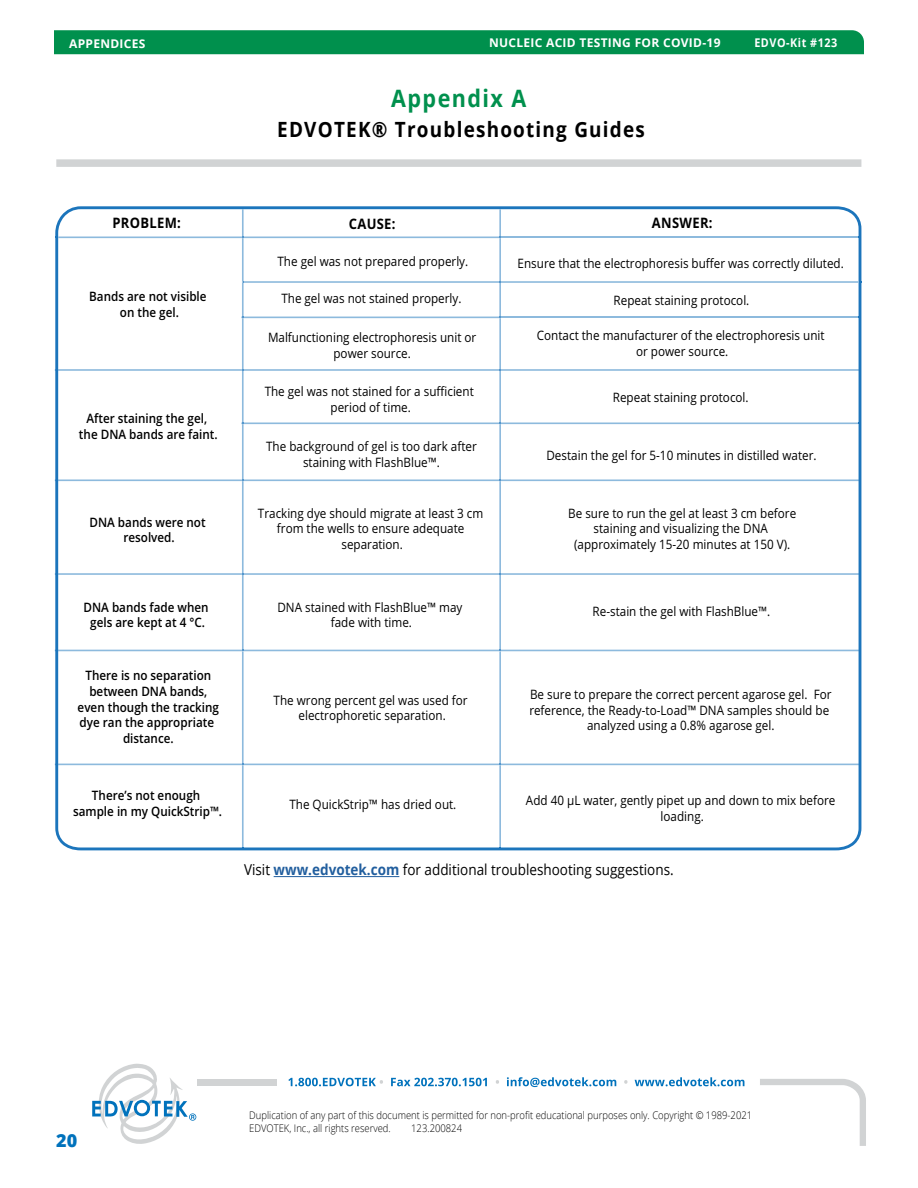
<style>
.page{position:relative;width:918px;height:1188px;background:#fff}
.page>*{position:absolute;margin:0;border:0;box-sizing:border-box;transform-origin:0 0}
.t1{font:700 24px "Open Sans";letter-spacing:.065em;color:#00904d;scale:.9 1}
.t2{font:700 21px "Open Sans";letter-spacing:.065em;color:#000;scale:.9 1}
.t3{font:800 18px "Open Sans";color:#0072bc}
.t4{font:15px "Open Sans";color:#000;scale:.9 1}
.t5{font:700 14.4px "Open Sans";letter-spacing:.025em;color:#000;scale:.9 1}
.t6{font:13.05px/15.6px "Open Sans";color:#000;text-align:center;scale:.9 1}
.t7{font:600 13.05px/15.6px "Open Sans";color:#000;text-align:center;scale:.9 1}
.t8{font:700 12px "Open Sans";letter-spacing:.025em;color:#fff}
.t9{font:700 12px "Open Sans";letter-spacing:.05em;color:#fff;scale:.9 1}
.t10{font:300 10.5px/12.6px "Open Sans";color:#000;scale:.9 1}
.s1{font-weight:700;color:#215e9e}
</style>
<div class="page">
<div style="left:56px;top:159px;width:805px;height:8px;background:#d1d3d4"></div>
<svg style="left:55px;top:206px;width:806px;height:644px"></svg>
<hr style="left:242px;top:765px;width:2px;height:83px;background:#8dbadd">
<hr style="left:242px;top:651px;width:2px;height:113px;background:#8dbadd">
<hr style="left:242px;top:575px;width:2px;height:75px;background:#8dbadd">
<hr style="left:242px;top:481px;width:2px;height:92px;background:#8dbadd">
<hr style="left:242px;top:424px;width:2px;height:55px;background:#8dbadd">
<hr style="left:242px;top:371px;width:2px;height:51px;background:#8dbadd">
<hr style="left:242px;top:318px;width:2px;height:51px;background:#8dbadd">
<hr style="left:499px;top:765px;width:2px;height:83px;background:#8dbadd">
<hr style="left:499px;top:651px;width:2px;height:113px;background:#8dbadd">
<hr style="left:499px;top:575px;width:2px;height:75px;background:#8dbadd">
<hr style="left:499px;top:481px;width:2px;height:92px;background:#8dbadd">
<hr style="left:499px;top:424px;width:2px;height:55px;background:#8dbadd">
<hr style="left:499px;top:371px;width:2px;height:51px;background:#8dbadd">
<hr style="left:499px;top:318px;width:2px;height:51px;background:#8dbadd">
<hr style="left:499px;top:283px;width:2px;height:34px;background:#8dbadd">
<hr style="left:499px;top:238px;width:2px;height:43px;background:#8dbadd">
<hr style="left:499px;top:209px;width:2px;height:28px;background:#8dbadd">
<hr style="left:501px;top:237px;width:358px;height:1px;background:#8dbadd">
<hr style="left:244px;top:237px;width:255px;height:1px;background:#8dbadd">
<hr style="left:58px;top:237px;width:184px;height:1px;background:#8dbadd">
<hr style="left:501px;top:317px;width:358px;height:1px;background:#8dbadd">
<hr style="left:244px;top:317px;width:255px;height:1px;background:#8dbadd">
<hr style="left:501px;top:422px;width:358px;height:2px;background:#8dbadd">
<hr style="left:244px;top:422px;width:255px;height:2px;background:#8dbadd">
<hr style="left:501px;top:281px;width:358px;height:2px;background:#8dbadd">
<hr style="left:244px;top:281px;width:255px;height:2px;background:#8dbadd">
<svg style="left:241px;top:208px;width:3px;height:110px"></svg>
<hr style="left:501px;top:369px;width:358px;height:2px;background:#8dbadd">
<hr style="left:244px;top:369px;width:255px;height:2px;background:#8dbadd">
<hr style="left:58px;top:369px;width:184px;height:2px;background:#8dbadd">
<hr style="left:501px;top:479px;width:358px;height:2px;background:#8dbadd">
<hr style="left:244px;top:479px;width:255px;height:2px;background:#8dbadd">
<hr style="left:58px;top:479px;width:184px;height:2px;background:#8dbadd">
<hr style="left:501px;top:573px;width:358px;height:2px;background:#8dbadd">
<hr style="left:244px;top:573px;width:255px;height:2px;background:#8dbadd">
<hr style="left:58px;top:573px;width:184px;height:2px;background:#8dbadd">
<hr style="left:501px;top:650px;width:358px;height:1px;background:#8dbadd">
<hr style="left:244px;top:650px;width:255px;height:1px;background:#8dbadd">
<hr style="left:58px;top:650px;width:184px;height:1px;background:#8dbadd">
<hr style="left:501px;top:764px;width:358px;height:1px;background:#8dbadd">
<hr style="left:244px;top:764px;width:255px;height:1px;background:#8dbadd">
<hr style="left:58px;top:764px;width:184px;height:1px;background:#8dbadd">
<hr style="left:274px;top:876px;width:125px;height:1px;background:#215e9e">
<div style="left:54px;top:30px;width:810px;height:24px;background:#00904d"></div>
<div style="left:197px;top:1079px;width:79px;height:6px;background:#d1d3d4"></div>
<svg style="left:760px;top:1079px;width:106px;height:67px"></svg>
<svg style="left:288px;top:1078px;width:95px;height:8px"></svg>
<svg style="left:391px;top:1078px;width:96px;height:8px"></svg>
<svg style="left:496px;top:1080px;width:3px;height:4px"></svg>
<svg style="left:507px;top:1077px;width:109px;height:10px"></svg>
<svg style="left:635px;top:1077px;width:109px;height:9px"></svg>
<svg style="left:92px;top:1064px;width:104px;height:80px"></svg>
<p class="t8" style="left:69px;top:35px;width:78px">APPENDICES</p>
<p class="t8" style="left:489px;top:35px;width:233px">NUCLEIC ACID TESTING FOR COVID-19</p>
<p class="t9" style="left:754px;top:35px;width:94px">EDVO-Kit #123</p>
<h1 class="t1" style="left:391px;top:81px;width:152px">Appendix A</h1>
<h2 class="t2" style="left:277px;top:115px;width:410px">EDVOTEK® Troubleshooting Guides</h2>
<p class="t5" style="left:112px;top:213px;width:78px">PROBLEM:</p>
<p class="t5" style="left:349px;top:214px;width:53px">CAUSE:</p>
<p class="t5" style="left:652px;top:213px;width:69px">ANSWER:</p>
<p class="t7" style="left:89px;top:289px;width:132px">Bands are not visible on the gel.</p>
<p class="t7" style="left:79px;top:410px;width:156px">After staining the gel, the DNA bands are faint.</p>
<p class="t6" style="left:278px;top:253px;width:213px">The gel was not prepared properly.</p>
<p class="t6" style="left:281px;top:290px;width:202px">The gel was not stained properly.</p>
<p class="t6" style="left:268px;top:329px;width:233px">Malfunctioning electrophoresis unit or power source.</p>
<p class="t6" style="left:518px;top:255px;width:364px">Ensure that the electrophoresis buffer was correctly diluted.</p>
<p class="t6" style="left:614px;top:292px;width:152px">Repeat staining protocol.</p>
<p class="t6" style="left:537px;top:327px;width:321px">Contact the manufacturer of the electrophoresis unit or power source.</p>
<p class="t6" style="left:265px;top:383px;width:234px">The gel was not stained for a sufficient period of time.</p>
<p class="t6" style="left:613px;top:389px;width:152px">Repeat staining protocol.</p>
<p class="t6" style="left:266px;top:438px;width:236px">The background of gel is too dark after staining with FlashBlue™.</p>
<p class="t6" style="left:546px;top:447px;width:302px">Destain the gel for 5-10 minutes in distilled water.</p>
<p class="t7" style="left:90px;top:514px;width:131px">DNA bands were not resolved.</p>
<p class="t6" style="left:258px;top:505px;width:252px">Tracking dye should migrate at least 3 cm from the wells to ensure adequate separation.</p>
<p class="t6" style="left:568px;top:505px;width:255px">Be sure to run the gel at least 3 cm before staining and visualizing the DNA (approximately 15-20 minutes at 150 V).</p>
<p class="t7" style="left:84px;top:599px;width:141px">DNA bands fade when gels are kept at 4 °C.</p>
<p class="t6" style="left:277px;top:599px;width:207px">DNA stained with FlashBlue™ may fade with time.</p>
<p class="t6" style="left:593px;top:603px;width:199px">Re-stain the gel with FlashBlue™.</p>
<p class="t7" style="left:78px;top:668px;width:159px">There is no separation between DNA bands, even though the tracking dye ran the appropriate distance.</p>
<p class="t6" style="left:274px;top:692px;width:217px">The wrong percent gel was used for electrophoretic separation.</p>
<p class="t6" style="left:529px;top:686px;width:337px">Be sure to prepare the correct percent agarose gel. For reference, the Ready-to-Load™ DNA samples should be analyzed using a 0.8% agarose gel.</p>
<p class="t7" style="left:73px;top:787px;width:167px">There’s not enough sample in my QuickStrip™.</p>
<p class="t6" style="left:289px;top:797px;width:187px">The QuickStrip™ has dried out.</p>
<p class="t6" style="left:526px;top:792px;width:345px">Add 40 µL water, gently pipet up and down to mix before loading.</p>
<h3 class="t3" style="left:56px;top:1127px;width:23px">20</h3>
<p class="t4" style="left:244px;top:860px;width:479px">Visit <span class="s1">www.edvotek.com</span> for additional troubleshooting suggestions.</p>
<p class="t10" style="left:249px;top:1109px;width:560px">Duplication of any part of this document is permitted for non-profit educational purposes only. Copyright © 1989-2021<br>EDVOTEK, Inc., all rights reserved.</p>
<p class="t10" style="left:411px;top:1122px;width:58px">123.200824</p>
</div>
